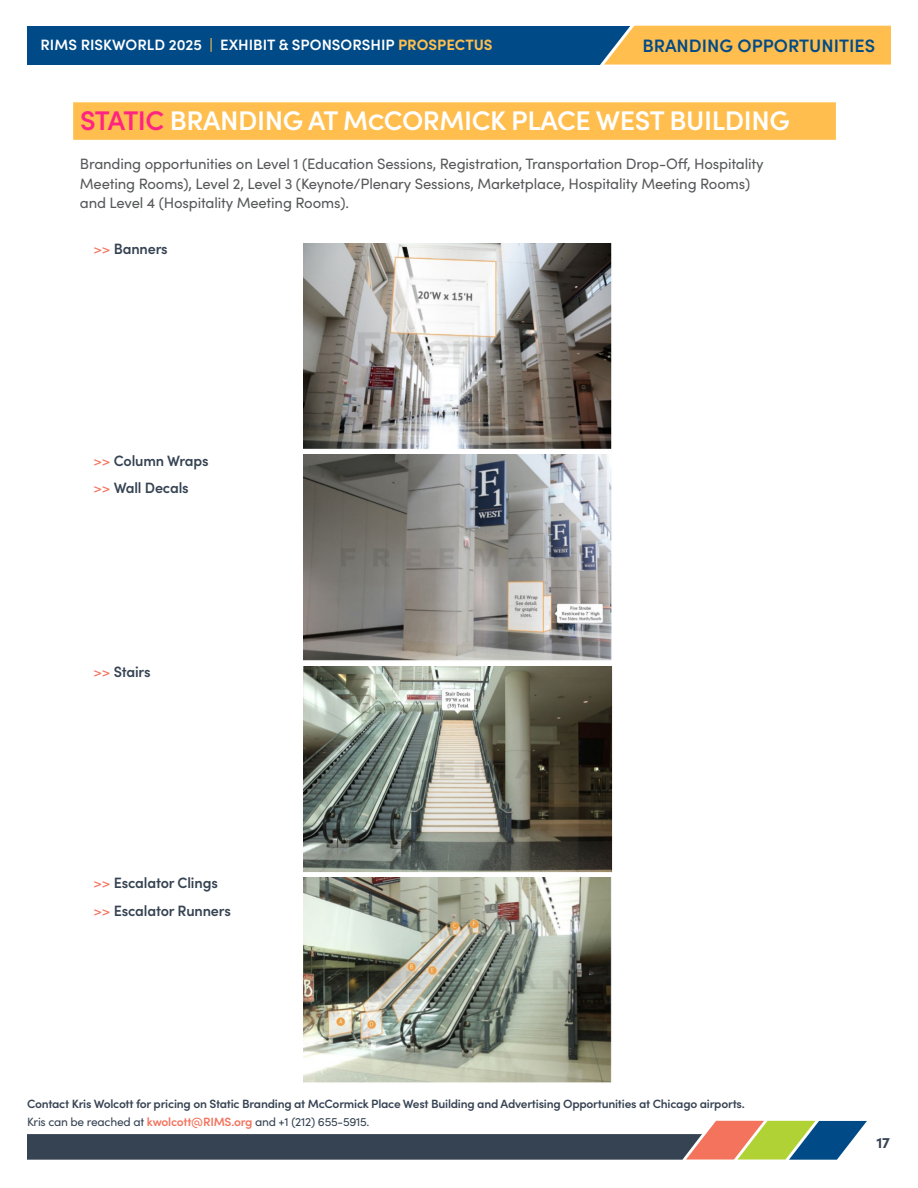
<style>
.page{position:relative;width:918px;height:1188px;background:#fff}
.page>*{position:absolute;margin:0;border:0;box-sizing:border-box;transform-origin:0 0}
.t1{font:600 27px "Sofia Pro";letter-spacing:-.015em;color:#fff}
.t2{font:600 18px "Sofia Pro";color:#004b87}
.t3{font:15px/19.5px "Sofia Pro";letter-spacing:-.01em;color:#57585a}
.t4{font:600 15px "Sofia Pro";letter-spacing:-.01em;color:#364353;scale:.96 1}
.t5{font:600 15px "Sofia Pro";color:#fff}
.t6{font:700 15px "Sofia Pro";color:#364353}
.t7{font:600 12px/18px "Sofia Pro";letter-spacing:-.02em;color:#364353}
.s1{color:#ffbe4e}
.s2{font-weight:700;color:#ffbe4e}
.s3{color:#ff2481}
.s4{font-weight:400;font-size:13.5px;color:#f3735d}
.s5{font-weight:400}
.s6{color:#f3735d}
</style>
<div class="page">
<div style="left:27px;top:26px;width:864px;height:39px;background:#004b87"></div>
<svg style="left:27px;top:1121px;width:840px;height:39px"></svg>
<svg style="left:600px;top:25px;width:291px;height:40px"></svg>
<div style="left:73px;top:102px;width:763px;height:38px;background:#ffbe4e"></div>
<img style="left:304px;top:455px;width:308px;height:206px">
<img style="left:304px;top:243px;width:308px;height:206px">
<img style="left:304px;top:667px;width:308px;height:205px">
<img style="left:304px;top:878px;width:308px;height:205px">
<p class="t5" style="left:40px;top:34px;width:454px">RIMS RISKWORLD 2025 <span class="s1">|</span> EXHIBIT &amp; SPONSORSHIP <span class="s2">PROSPECTUS</span></p>
<p class="t2" style="left:642px;top:32px;width:234px">BRANDING OPPORTUNITIES</p>
<p class="t1" style="left:80px;top:101px;width:711px"><span class="s3">STATIC</span> BRANDING AT McCORMICK PLACE WEST BUILDING</p>
<p class="t3" style="left:80px;top:154px;width:685px">Branding opportunities on Level 1 (Education Sessions, Registration, Transportation Drop-Off, Hospitality<br>Meeting Rooms), Level 2, Level 3 (Keynote/Plenary Sessions, Marketplace, Hospitality Meeting Rooms) and Level 4 (Hospitality Meeting Rooms).</p>
<p class="t4" style="left:93px;top:238px;width:79px"><span class="s4">&gt;&gt;</span> Banners</p>
<p class="t4" style="left:93px;top:449px;width:122px"><span class="s4">&gt;&gt;</span> Column Wraps</p>
<p class="t4" style="left:93px;top:477px;width:101px"><span class="s4">&gt;&gt;</span> Wall Decals</p>
<p class="t4" style="left:93px;top:660px;width:61px"><span class="s4">&gt;&gt;</span> Stairs</p>
<p class="t4" style="left:93px;top:872px;width:131px"><span class="s4">&gt;&gt;</span> Escalator Clings</p>
<p class="t4" style="left:93px;top:899px;width:145px"><span class="s4">&gt;&gt;</span> Escalator Runners</p>
<p class="t7" style="left:27px;top:1094px;width:719px">Contact Kris Wolcott for pricing on Static Branding at McCormick Place West Building and Advertising Opportunities at Chicago airports.<br><span class="s5">Kris can be reached at</span> <span class="s6">kwolcott@RIMS.org</span> <span class="s5">and +1 (212) 655-5915.</span></p>
<p class="t6" style="left:876px;top:1131px;width:15px">17</p>
</div>
